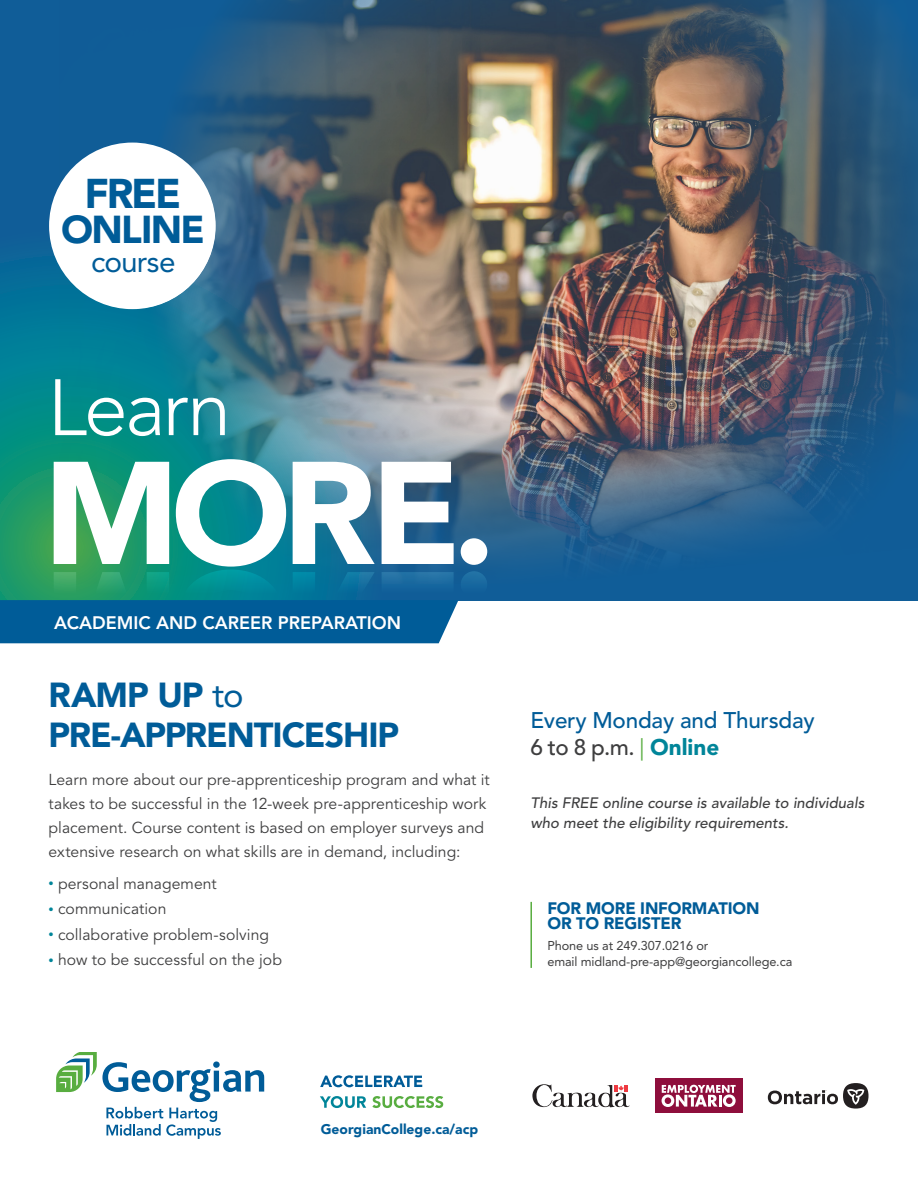
<style>
.page{position:relative;width:918px;height:1188px;background:#fff}
.page>*{position:absolute;margin:0;border:0;box-sizing:border-box;transform-origin:0 0}
.t1{font:300 79.05px "Avenir LT Std";letter-spacing:-.04em;color:#fff}
.t2{font:900 41.25px "Avenir LT Std";color:#005c98}
.t3{font:900 38.55px "Avenir LT Std";letter-spacing:-.05em;color:#005c98}
.Program_Specific_Bul{font:900 34.5px/40.5px "Avenir LT Std";letter-spacing:-.03em;color:#005c98}
.t4{font:29.7px "Avenir LT Std";letter-spacing:-.03em;color:#005c98}
.t5{font:500 22.5px/27.2px "Avenir LT Std";letter-spacing:-.01em;color:#005c98}
.t6{font:800 18px "Avenir LT Std";color:#fff}
.t7{font:900 16.5px/15px "Avenir LT Std";letter-spacing:-.01em;color:#005c98}
.Program_Specific_Bul-2{font:15.75px/24px "Avenir LT Std";letter-spacing:.005em;color:#3e3e3f}
.t8{font:italic 500 15px/19.5px "Avenir LT Std";color:#3e3e3f}
.t9{font:900 13.95px "Avenir LT Std";color:#005c98}
.t10{font:12.75px "Avenir LT Std";letter-spacing:-.01em;color:#3e3e3f}
.s1{font-weight:400}
.s2{font-size:10.5px;color:#008599}
.s3{color:#3e3e3f}
.s4{font-weight:400;color:#58ad40}
.s5{font-weight:900;color:#008599}
</style>
<div class="page">
<img style="left:0;top:0;width:918px;height:600px">
<hr style="left:530px;top:902px;width:2px;height:66px;background:#58ad40">
<div style="left:0;top:600px;width:54px;height:43px;background:#005c98"></div>
<div style="left:51px;top:144px;width:164px;height:165px;background:#fff;border-radius:50%"></div>
<svg style="left:54px;top:569px;width:433px;height:75px;background:#167599"></svg>
<svg style="left:54px;top:459px;width:433px;height:108px"></svg>
<svg style="left:320px;top:1075px;width:102px;height:12px"></svg>
<svg style="left:320px;top:1096px;width:46px;height:12px"></svg>
<svg style="left:372px;top:1096px;width:71px;height:12px"></svg>
<div style="left:655px;top:1078px;width:87px;height:35px;background:#8e0e3c"></div>
<svg style="left:662px;top:1085px;width:74px;height:22px"></svg>
<svg style="left:532px;top:1084px;width:98px;height:24px"></svg>
<svg style="left:768px;top:1090px;width:70px;height:14px"></svg>
<div style="left:843px;top:1083px;width:25px;height:26px;background:#231f20;border-radius:50%"></div>
<svg style="left:847px;top:1089px;width:17px;height:16px"></svg>
<svg style="left:56px;top:1052px;width:208px;height:86px"></svg>
<p class="t2" style="left:85px;top:168px;width:98px">FREE</p>
<p class="t3" style="left:61px;top:206px;width:145px">ONLINE</p>
<p class="t4" style="left:91px;top:244px;width:86px">course</p>
<p class="t1" style="left:48px;top:361px;width:185px">Learn</p>
<p class="t6" style="left:54px;top:612px;width:349px">ACADEMIC AND CAREER PREPARATION</p>
<p class="Program_Specific_Bul" style="left:49px;top:674px;width:352px">RAMP UP <span class="s1">to<br></span>PRE-APPRENTICESHIP</p>
<p class="Program_Specific_Bul-2" style="left:49px;top:768px;width:443px">Learn more about our pre-apprenticeship program and what it takes to be successful in the 12-week pre-apprenticeship work placement. Course content is based on employer surveys and extensive research on what skills are in demand, including:</p>
<p class="Program_Specific_Bul-2" style="left:49px;top:872px;width:170px"><span class="s2">•</span> personal management</p>
<p class="Program_Specific_Bul-2" style="left:49px;top:897px;width:119px"><span class="s2">•</span> communication</p>
<p class="Program_Specific_Bul-2" style="left:49px;top:923px;width:222px"><span class="s2">•</span> collaborative problem-solving</p>
<p class="Program_Specific_Bul-2" style="left:49px;top:948px;width:235px"><span class="s2">•</span> how to be successful on the job</p>
<p class="t5" style="left:530px;top:707px;width:286px">Every Monday and Thursday<br><span class="s3">6 to 8 p.m.</span> <span class="s4">|</span> <span class="s5">Online</span></p>
<p class="t8" style="left:530px;top:794px;width:335px">This FREE online course is available to individuals who meet the eligibility requirements.</p>
<p class="t7" style="left:547px;top:900px;width:214px">FOR MORE INFORMATION<br>OR TO REGISTER</p>
<p class="t10" style="left:547px;top:938px;width:162px">Phone us at 249.307.0216 or</p>
<p class="t10" style="left:547px;top:955px;width:246px">email midland-pre-app@georgiancollege.ca</p>
<p class="t9" style="left:321px;top:1120px;width:159px">GeorgianCollege.ca/acp</p>
</div>
